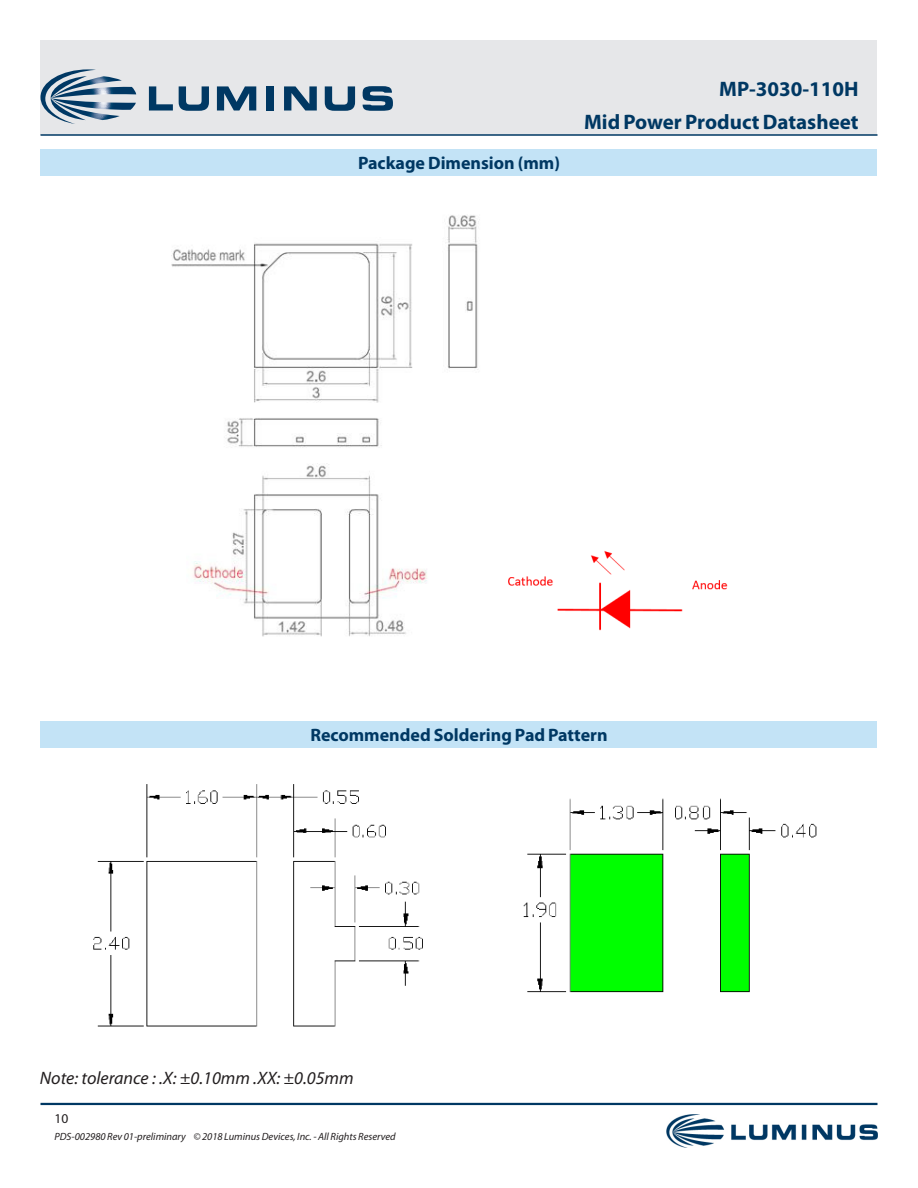
<style>
.page{position:relative;width:918px;height:1188px;background:#fff}
.page>*{position:absolute;margin:0;border:0;box-sizing:border-box;transform-origin:0 0}
.DS_Title1{font:700 21px "Myriad Pro";color:#003863}
.t1{font:700 18px "Myriad Pro";color:#003863}
.t2{font:italic 18px "Myriad Pro";color:#231f20}
.zzFooterRight2{font:13.5px "Myriad Pro";color:#231f20}
.zzFooterRight1{font:italic 10.5px "Myriad Pro";color:#231f20}
</style>
<div class="page">
<div style="left:40px;top:40px;width:838px;height:95px;background:#e6e7e9"></div>
<hr style="left:40px;top:1103px;width:838px;height:2px;background:#003863">
<hr style="left:40px;top:134px;width:838px;height:2px;background:#003863">
<div style="left:40px;top:149px;width:838px;height:27px;background:#c3e3f6"></div>
<svg style="left:40px;top:69px;width:96px;height:55px"></svg>
<svg style="left:149px;top:86px;width:24px;height:25px"></svg>
<svg style="left:179px;top:86px;width:30px;height:25px"></svg>
<svg style="left:217px;top:86px;width:39px;height:25px"></svg>
<div style="left:266px;top:86px;width:8px;height:25px;background:#003863"></div>
<svg style="left:284px;top:86px;width:33px;height:25px"></svg>
<svg style="left:325px;top:86px;width:30px;height:25px"></svg>
<svg style="left:363px;top:86px;width:30px;height:25px"></svg>
<img style="left:666px;top:1115px;width:212px;height:33px">
<div style="left:40px;top:721px;width:838px;height:27px;background:#c3e3f6"></div>
<img style="left:93px;top:784px;width:724px;height:243px">
<img style="left:171px;top:215px;width:309px;height:422px">
<img style="left:508px;top:550px;width:220px;height:81px">
<p class="t1" style="left:358px;top:151px;width:203px">Package Dimension (mm)</p>
<p class="DS_Title1" style="left:719px;top:75px;width:141px">MP-3030-110H</p>
<p class="DS_Title1" style="left:584px;top:108px;width:276px">Mid Power Product Datasheet</p>
<p class="t1" style="left:310px;top:724px;width:299px">Recommended Soldering Pad Pattern</p>
<p class="t2" style="left:40px;top:1067px;width:315px">Note: tolerance : .X: ±0.10mm .XX: ±0.05mm</p>
<p class="zzFooterRight2" style="left:54px;top:1110px;width:15px">10</p>
<p class="zzFooterRight1" style="left:54px;top:1129px;width:343px">PDS-002980 Rev 01-preliminary © 2018 Luminus Devices, Inc. - All Rights Reserved</p>
</div>
